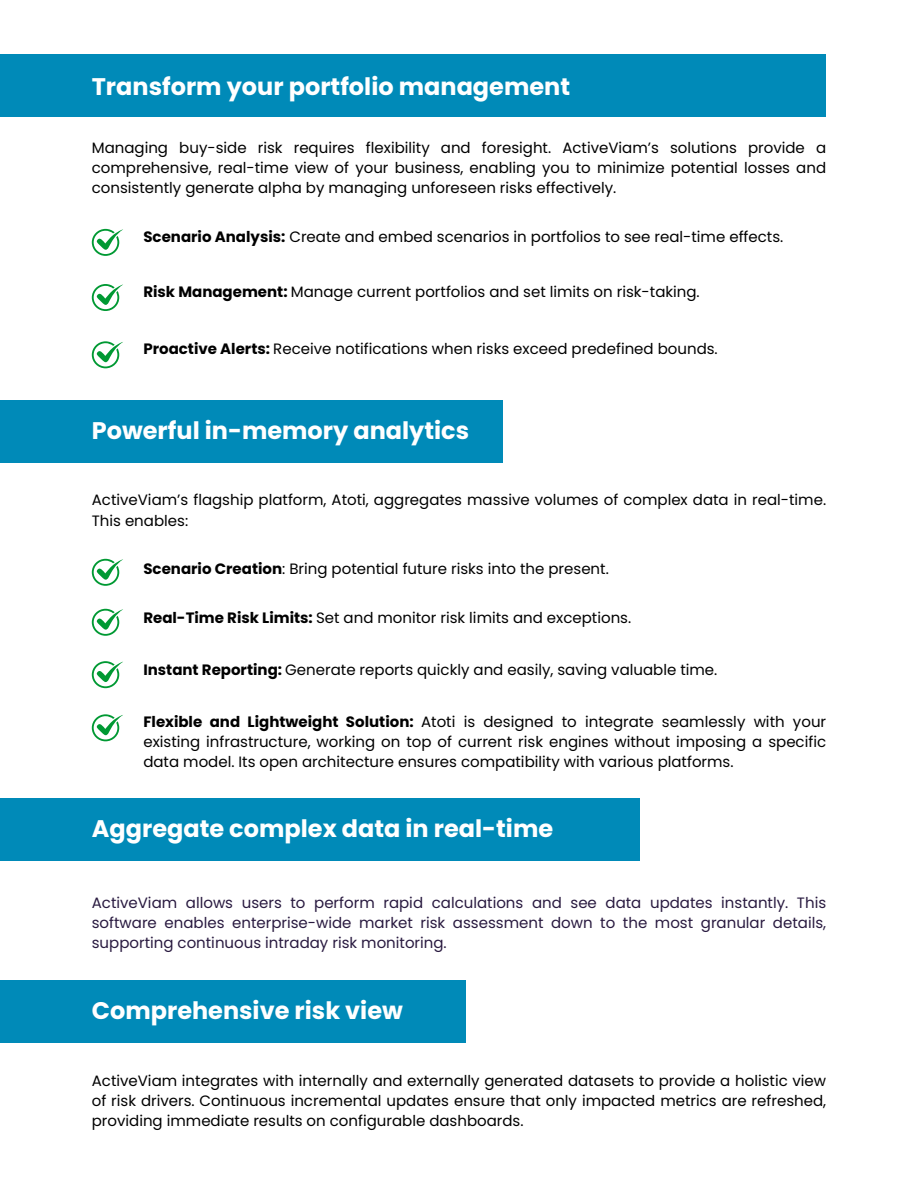
<style>
.page{position:relative;width:918px;height:1188px;background:#fff}
.page>*{position:absolute;margin:0;border:0;box-sizing:border-box;transform-origin:0 0}
.t1{font:700 24px "Poppins";color:#fff}
.t2{font:15px/20.2px "Poppins";color:#000;text-align:justify}
.t3{font:15px/20.2px "Poppins";color:#291a40;text-align:justify}
.s1{font-weight:700}
</style>
<div class="page">
<svg style="left:92px;top:229px;width:31px;height:27px"></svg>
<div style="left:0;top:400px;width:503px;height:63px;background:#008ab8"></div>
<div style="left:0;top:55px;width:826px;height:62px;background:#008ab8"></div>
<div style="left:0;top:798px;width:640px;height:63px;background:#008ab8"></div>
<div style="left:0;top:981px;width:466px;height:62px;background:#008ab8"></div>
<svg style="left:92px;top:284px;width:31px;height:27px"></svg>
<svg style="left:92px;top:341px;width:31px;height:27px"></svg>
<svg style="left:92px;top:559px;width:31px;height:27px"></svg>
<svg style="left:92px;top:609px;width:31px;height:27px"></svg>
<svg style="left:92px;top:661px;width:31px;height:27px"></svg>
<svg style="left:92px;top:714px;width:31px;height:27px"></svg>
<p class="t1" style="left:92px;top:70px;width:480px">Transform your portfolio management</p>
<p class="t2" style="left:92px;top:137px;width:736px">Managing buy-side risk requires flexibility and foresight. ActiveViam’s solutions provide a comprehensive, real-time view of your business, enabling you to minimize potential losses and consistently generate alpha by managing unforeseen risks effectively.</p>
<p class="t2" style="left:143px;top:227px;width:642px"><span class="s1">Scenario Analysis:</span> Create and embed scenarios in portfolios to see real-time effects.</p>
<p class="t2" style="left:143px;top:282px;width:558px"><span class="s1">Risk Management:</span> Manage current portfolios and set limits on risk-taking.</p>
<p class="t2" style="left:143px;top:339px;width:576px"><span class="s1">Proactive Alerts:</span> Receive notifications when risks exceed predefined bounds.</p>
<p class="t1" style="left:92px;top:414px;width:379px">Powerful in-memory analytics</p>
<p class="t2" style="left:92px;top:490px;width:736px">ActiveViam’s flagship platform, Atoti, aggregates massive volumes of complex data in real-time.<br>This enables:</p>
<p class="t2" style="left:143px;top:559px;width:467px"><span class="s1">Scenario Creation</span>: Bring potential future risks into the present.</p>
<p class="t2" style="left:143px;top:608px;width:489px"><span class="s1">Real-Time Risk Limits:</span> Set and monitor risk limits and exceptions.</p>
<p class="t2" style="left:143px;top:659px;width:576px"><span class="s1">Instant Reporting:</span> Generate reports quickly and easily, saving valuable time.</p>
<h1 class="t2" style="left:143px;top:711px;width:684px"><span class="s1">Flexible and Lightweight Solution:</span> Atoti is designed to integrate seamlessly with your existing infrastructure, working on top of current risk engines without imposing a specific data model. Its open architecture ensures compatibility with various platforms.</h1>
<h1 class="t1" style="left:92px;top:812px;width:463px">Aggregate complex data in real-time</h1>
<p class="t3" style="left:92px;top:892px;width:736px">ActiveViam allows users to perform rapid calculations and see data updates instantly. This software enables enterprise-wide market risk assessment down to the most granular details, supporting continuous intraday risk monitoring.</p>
<p class="t1" style="left:92px;top:994px;width:313px">Comprehensive risk view</p>
<p class="t2" style="left:92px;top:1070px;width:736px">ActiveViam integrates with internally and externally generated datasets to provide a holistic view of risk drivers. Continuous incremental updates ensure that only impacted metrics are refreshed, providing immediate results on configurable dashboards.</p>
</div>
